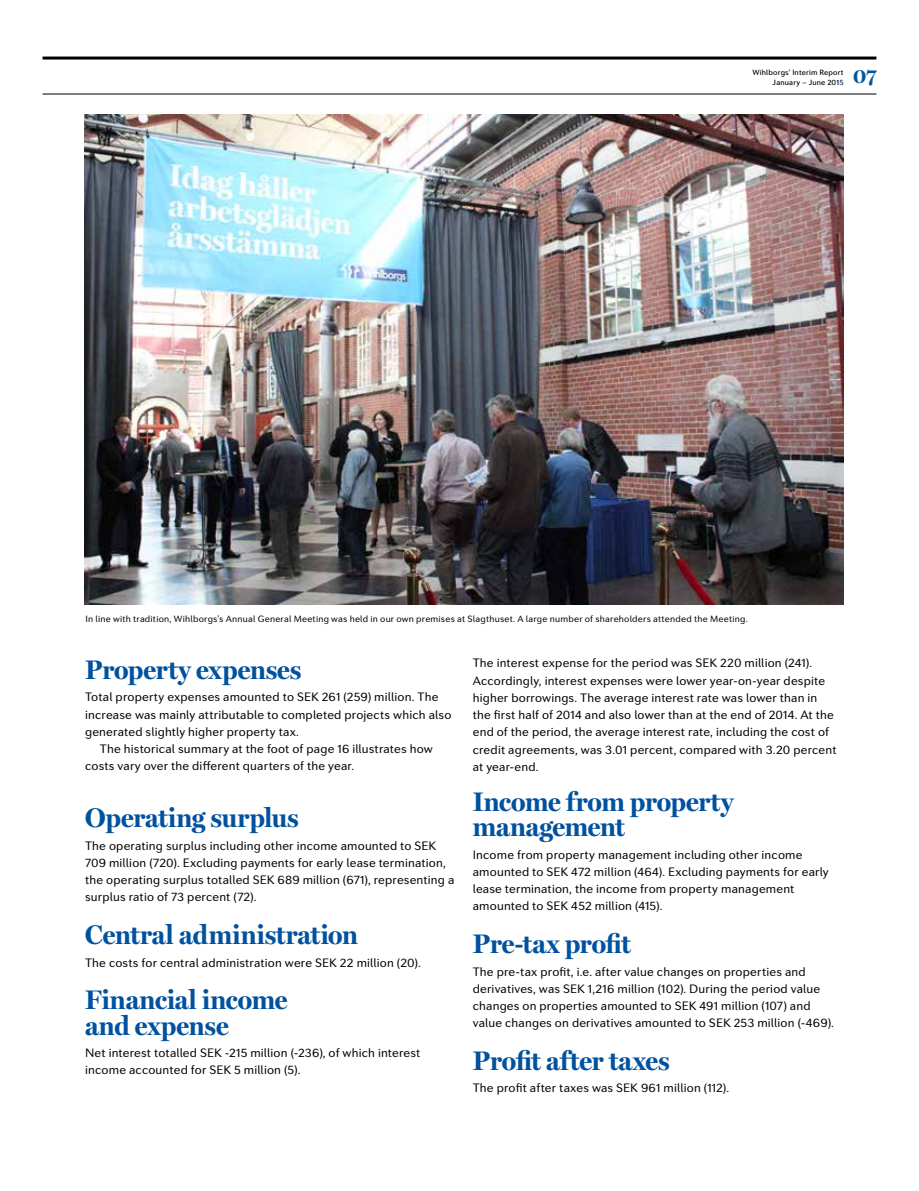
<style>
.page{position:relative;width:919px;height:1191px;background:#fff}
.page>*{position:absolute;margin:0;border:0;box-sizing:border-box;transform-origin:0 0}
.t1{font:700 27px/25.5px "Miller Display";color:#00519e}
.t2{font:700 21px "Miller Display";color:#00579d}
.t3{font:12px/17.2px "Seconda Soft";letter-spacing:.015em;color:#000}
.t4{font:9px "Seconda Soft";letter-spacing:.025em;color:#000}
.t5{font:500 7.5px/9.8px "Seconda Soft";letter-spacing:.025em;color:#000;text-align:right}
.s1{font-weight:400}
.s2{color:#002458}
</style>
<div class="page">
<hr style="left:43px;top:57px;width:833px;height:3px;background:#000">
<hr style="left:43px;top:94px;width:833px;height:1px;background:#000">
<img style="left:85px;top:114px;width:758px;height:490px">
<p class="t5" style="left:752px;top:68px;width:93px">Wihlborgs’ Interim Report<br>January <span class="s1">–</span> June 201<span class="s2">5</span></p>
<h2 class="t2" style="left:853px;top:64px;width:25px">07</h2>
<p class="t4" style="left:85px;top:613px;width:664px">In line with tradition, Wihlborgs’s Annual General Meeting was held in our own premises at Slagthuset. A large number of shareholders attended the Meeting.</p>
<h1 class="t1" style="left:85px;top:657px;width:218px">Property expenses</h1>
<p class="t3" style="left:85px;top:688px;width:355px">Total property expenses amounted to SEK 261 (259) million. The</p>
<p class="t3" style="left:85px;top:705px;width:368px">increase was mainly attributable to completed projects which also</p>
<p class="t3" style="left:85px;top:723px;width:215px">generated slightly higher property tax.</p>
<p class="t3" style="left:100px;top:740px;width:334px">The historical summary at the foot of page 16 illustrates how</p>
<p class="t3" style="left:85px;top:757px;width:270px">costs vary over the different quarters of the year.</p>
<h1 class="t1" style="left:85px;top:806px;width:215px">Operating surplus</h1>
<p class="t3" style="left:85px;top:837px;width:371px">The operating surplus including other income amounted to SEK 709 million (720). Excluding payments for early lease termination, the operating surplus totalled SEK 689 million (671), representing a surplus ratio of 73 percent (72).</p>
<h1 class="t1" style="left:85px;top:923px;width:274px">Central administration</h1>
<p class="t3" style="left:85px;top:953px;width:337px">The costs for central administration were SEK 22 million (20).</p>
<h1 class="t1" style="left:85px;top:988px;width:204px">Financial income and expense</h1>
<p class="t3" style="left:85px;top:1044px;width:337px">Net interest totalled SEK -215 million (-236), of which interest income accounted for SEK 5 million (5).</p>
<p class="t3" style="left:472px;top:654px;width:365px">The interest expense for the period was SEK 220 million (241).<br>Accordingly, interest expenses were lower year-on-year despite higher borrowings. The average interest rate was lower than in the first half of 2014 and also lower than at the end of 2014. At the end of the period, the average interest rate, including the cost of credit agreements, was 3.01 percent, compared with 3.20 percent at year-end.</p>
<h1 class="t1" style="left:472px;top:789px;width:262px">Income from property management</h1>
<p class="t3" style="left:472px;top:846px;width:357px">Income from property management including other income amounted to SEK 472 million (464). Excluding payments for early lease termination, the income from property management amounted to SEK 452 million (415).</p>
<h1 class="t1" style="left:472px;top:932px;width:159px">Pre-tax profit</h1>
<p class="t3" style="left:472px;top:962px;width:362px">The pre-tax profit, i.e. after value changes on properties and derivatives, was SEK 1,216 million (102). During the period value changes on properties amounted to SEK 491 million (107) and value changes on derivatives amounted to SEK 253 million (-469).</p>
<h1 class="t1" style="left:472px;top:1048px;width:198px">Profit after taxes</h1>
<p class="t3" style="left:472px;top:1079px;width:258px">The profit after taxes was SEK 961 million (112).</p>
</div>
